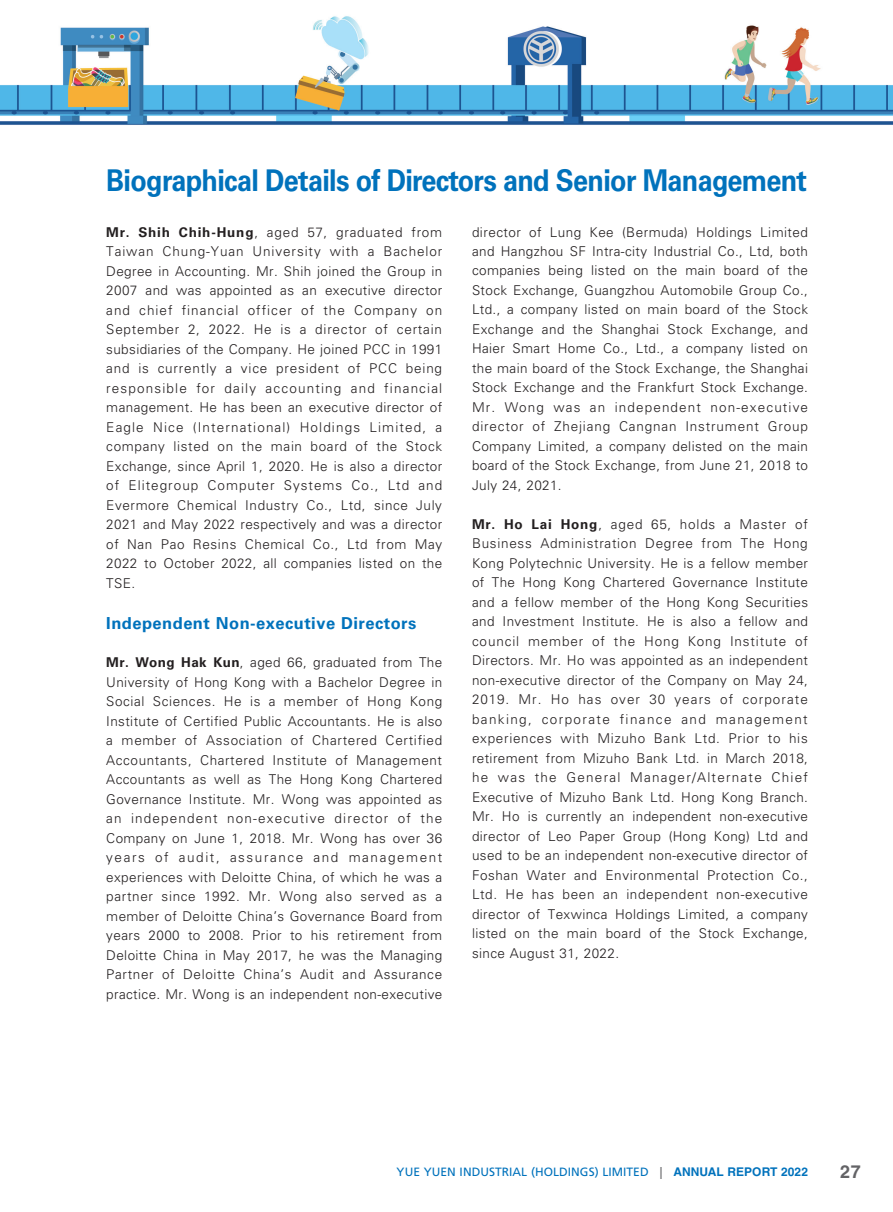
<style>
.page{position:relative;width:893px;height:1212px;background:#fff}
.page>*{position:absolute;margin:0;border:0;box-sizing:border-box;transform-origin:0 0}
.t1{font:700 30px "Univers LT Std";letter-spacing:-.025em;color:#0072bc;scale:.9 1}
.t2{font:700 18px "Helvetica LT Std";color:#636366}
.t3{font:700 16.5px "Univers LT Std";letter-spacing:.03em;color:#0072bc}
.t4{font:300 13.5px/19.5px "Univers LT Std";letter-spacing:.03em;color:#231f20;text-align:justify}
.t5{font:12px "Frutiger LT Std";letter-spacing:.005em;color:#0072bc}
.s1{font-weight:700}
.s2{color:#636366}
.s3{font-family:"Helvetica LT Std";font-weight:700}
</style>
<div class="page">
<img style="left:0;top:16px;width:893px;height:109px">
<h1 class="t1" style="left:106px;top:163px;width:780px">Biographical Details of Directors and Senior Management</h1>
<p class="t4" style="left:106px;top:222px;width:338px"><span class="s1">Mr. Shih Chih-Hung</span>, aged 57, graduated from Taiwan Chung-Yuan University with a Bachelor Degree in Accounting. Mr. Shih joined the Group in 2007 and was appointed as an executive director and chief financial officer of the Company on September 2, 2022. He is a director of certain subsidiaries of the Company. He joined PCC in 1991 and is currently a vice president of PCC being responsible for daily accounting and financial management. He has been an executive director of Eagle Nice (International) Holdings Limited, a company listed on the main board of the Stock Exchange, since April 1, 2020. He is also a director of Elitegroup Computer Systems Co., Ltd and Evermore Chemical Industry Co., Ltd, since July 2021 and May 2022 respectively and was a director of Nan Pao Resins Chemical Co., Ltd from May 2022 to October 2022, all companies listed on the TSE.</p>
<p class="t3" style="left:106px;top:614px;width:312px">Independent Non-executive Directors</p>
<p class="t4" style="left:106px;top:653px;width:338px"><span class="s1">Mr. Wong Hak Kun</span>, aged 66, graduated from The University of Hong Kong with a Bachelor Degree in Social Sciences. He is a member of Hong Kong Institute of Certified Public Accountants. He is also a member of Association of Chartered Certified Accountants, Chartered Institute of Management Accountants as well as The Hong Kong Chartered Governance Institute. Mr. Wong was appointed as an independent non-executive director of the Company on June 1, 2018. Mr. Wong has over 36 years of audit, assurance and management experiences with Deloitte China, of which he was a partner since 1992. Mr. Wong also served as a member of Deloitte China’s Governance Board from years 2000 to 2008. Prior to his retirement from Deloitte China in May 2017, he was the Managing Partner of Deloitte China’s Audit and Assurance practice. Mr. Wong is an independent non-executive</p>
<p class="t4" style="left:472px;top:222px;width:338px">director of Lung Kee (Bermuda) Holdings Limited and Hangzhou SF Intra-city Industrial Co., Ltd, both companies being listed on the main board of the Stock Exchange, Guangzhou Automobile Group Co., Ltd., a company listed on main board of the Stock Exchange and the Shanghai Stock Exchange, and Haier Smart Home Co., Ltd., a company listed on the main board of the Stock Exchange, the Shanghai Stock Exchange and the Frankfurt Stock Exchange.<br>Mr. Wong was an independent non-executive director of Zhejiang Cangnan Instrument Group Company Limited, a company delisted on the main board of the Stock Exchange, from June 21, 2018 to July 24, 2021.</p>
<p class="t4" style="left:472px;top:514px;width:338px"><span class="s1">Mr. Ho Lai Hong</span>, aged 65, holds a Master of Business Administration Degree from The Hong Kong Polytechnic University. He is a fellow member of The Hong Kong Chartered Governance Institute and a fellow member of the Hong Kong Securities and Investment Institute. He is also a fellow and council member of the Hong Kong Institute of Directors. Mr. Ho was appointed as an independent non-executive director of the Company on May 24, 2019. Mr. Ho has over 30 years of corporate banking, corporate finance and management experiences with Mizuho Bank Ltd. Prior to his retirement from Mizuho Bank Ltd. in March 2018, he was the General Manager/Alternate Chief Executive of Mizuho Bank Ltd. Hong Kong Branch.<br>Mr. Ho is currently an independent non-executive director of Leo Paper Group (Hong Kong) Ltd and used to be an independent non-executive director of Foshan Water and Environmental Protection Co., Ltd. He has been an independent non-executive director of Texwinca Holdings Limited, a company listed on the main board of the Stock Exchange, since August 31, 2022.</p>
<p class="t5" style="left:397px;top:1164px;width:413px">YUE YUEN INDUSTRIAL (HOLDINGS) LIMITED <span class="s2">|</span> <span class="s3">ANNUAL REPORT 2022</span></p>
<h2 class="t2" style="left:840px;top:1160px;width:22px">27</h2>
</div>
